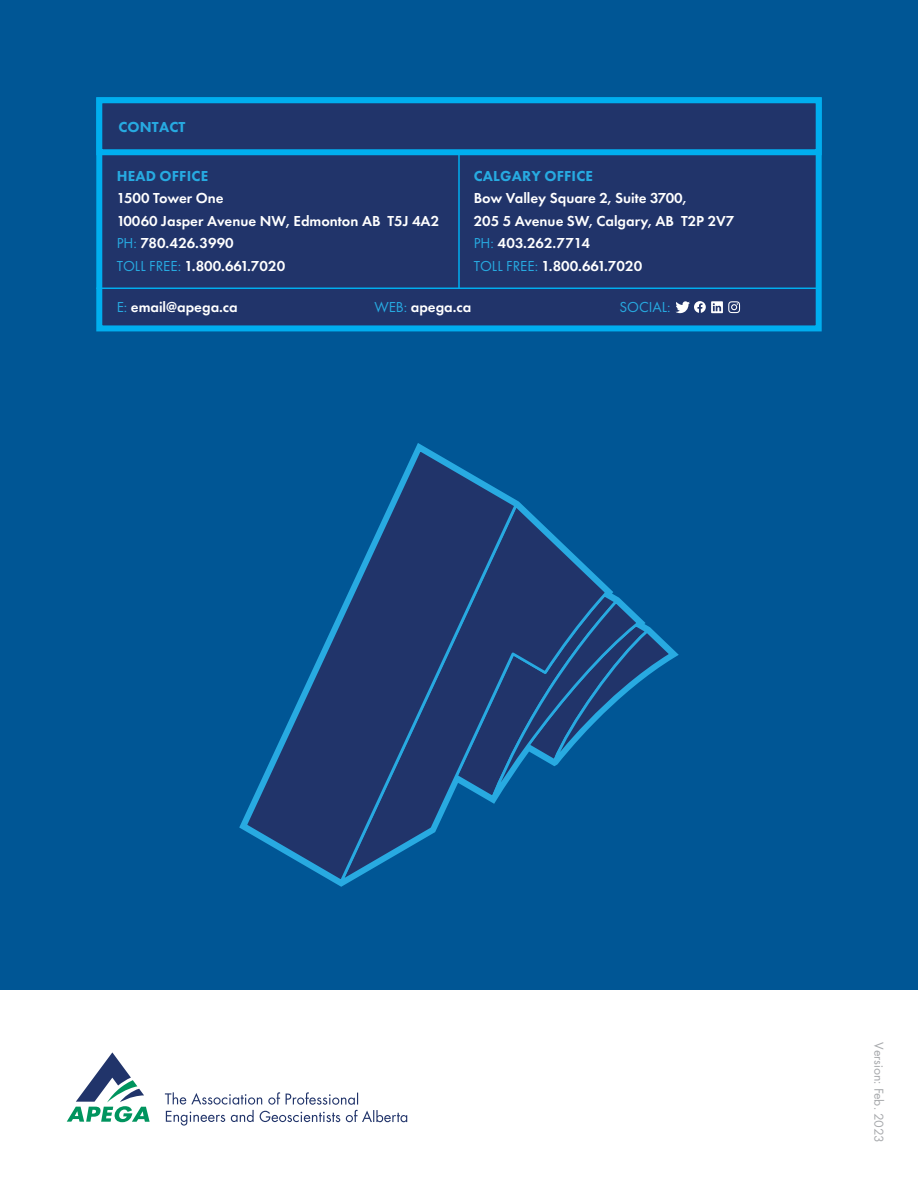
<style>
.page{position:relative;width:918px;height:1188px;background:#fff}
.page>*{position:absolute;margin:0;border:0;box-sizing:border-box;transform-origin:0 0}
.t1{font:600 15px/22.5px "Futura PT";color:#fff}
.t2{font:800 15px "Futura PT";letter-spacing:.01em;color:#27aae1}
.t3{font:15px "Futura PT";color:#27aae1}
.t4{font:13.35px "Futura PT";color:#a7a9ac}
.s1{font-weight:400;color:#27aae1}
</style>
<div class="page">
<div style="left:0;top:0;width:918px;height:989px;background:#005695"></div>
<div style="left:96px;top:97px;width:726px;height:234px;background:#21346a;border:6px solid #00aeef"></div>
<div style="left:96px;top:97px;width:726px;height:58px;background:#21346a;border:6px solid #00aeef"></div>
<hr style="left:458px;top:153px;width:2px;height:136px;background:#00aeef">
<hr style="left:96px;top:288px;width:720px;height:1px;background:#00aeef">
<svg style="left:239px;top:443px;width:440px;height:444px"></svg>
<svg style="left:67px;top:1052px;width:83px;height:70px"></svg>
<svg style="left:165px;top:1092px;width:242px;height:34px"></svg>
<svg style="left:675px;top:301px;width:65px;height:12px"></svg>
<p class="t2" style="left:118px;top:118px;width:69px">CONTACT</p>
<p class="t2" style="left:117px;top:167px;width:93px">HEAD OFFICE</p>
<p class="t1" style="left:117px;top:187px;width:324px">1500 Tower One<br>10060 Jasper Avenue NW, Edmonton AB T5J 4A2<br><span class="s1">PH:</span> 780.426.3990<br><span class="s1">TOLL FREE:</span> 1.800.661.7020</p>
<p class="t2" style="left:474px;top:167px;width:121px">CALGARY OFFICE</p>
<p class="t1" style="left:474px;top:187px;width:262px">Bow Valley Square 2, Suite 3700,<br>205 5 Avenue SW, Calgary, AB T2P 2V7<br><span class="s1">PH:</span> 403.262.7714<br><span class="s1">TOLL FREE:</span> 1.800.661.7020</p>
<p class="t1" style="left:117px;top:296px;width:123px"><span class="s1">E:</span> email@apega.ca</p>
<p class="t1" style="left:374px;top:296px;width:99px"><span class="s1">WEB:</span> apega.ca</p>
<p class="t3" style="left:619px;top:298px;width:53px">SOCIAL:</p>
<p class="t4" style="left:887px;top:1042px;width:102px;rotate:90deg">Version: Feb. 2023</p>
</div>
